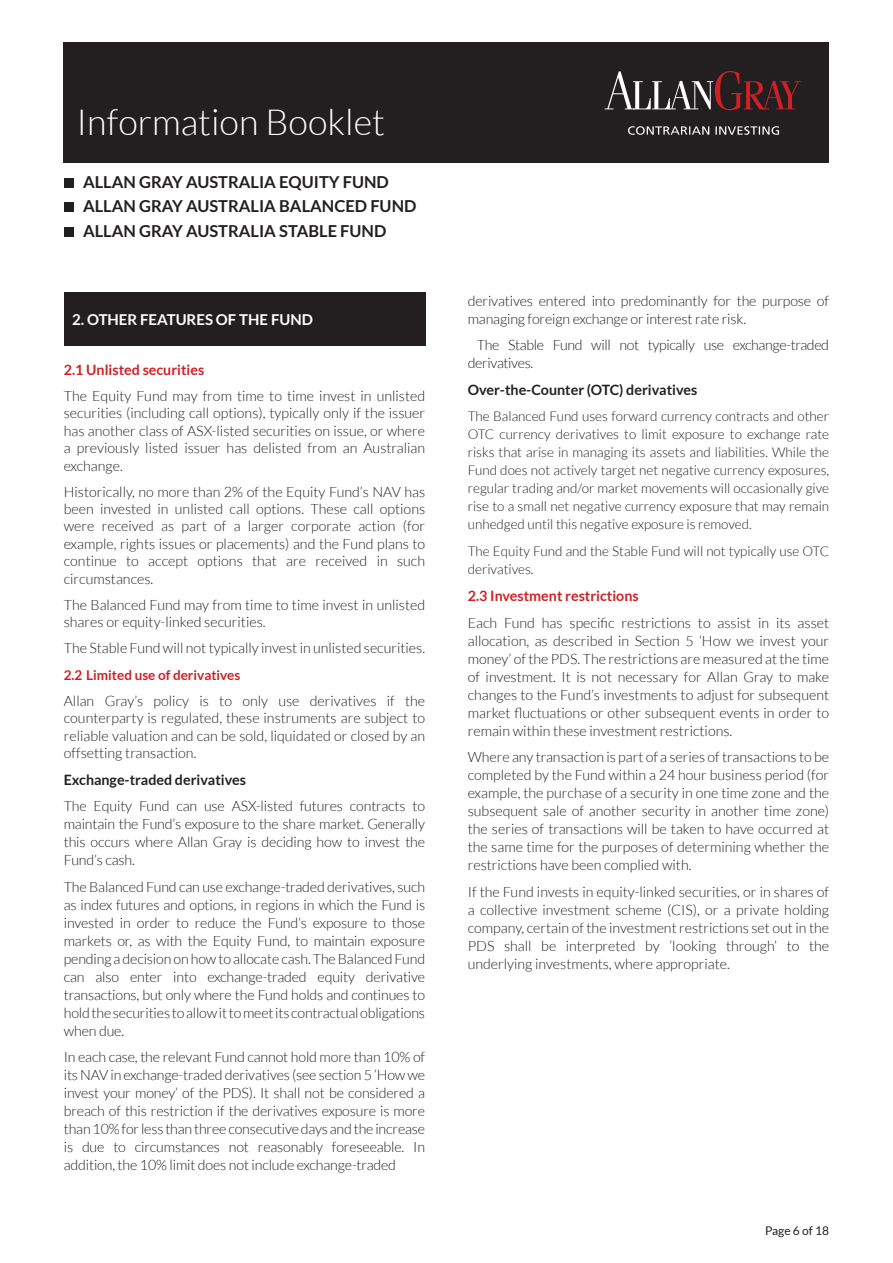
<style>
.page{position:relative;width:893px;height:1263px;background:#fff}
.page>*{position:absolute;margin:0;border:0;box-sizing:border-box;transform-origin:0 0}
.t1{font:300 36px "Lato";color:#fff}
.t2{font:700 16.5px/24.5px "Lato";color:#231f20}
.t3{font:700 15px "Lato";color:#fff}
.t4{font:300 14.25px/18px "Lato";color:#231f20;text-align:justify}
.t5{font:300 14.25px/18px "Lato";letter-spacing:-.025em;color:#231f20}
.t6{font:700 14.25px "Lato";color:#231f20}
.t7{font:700 14.25px "Lato";color:#d02026}
.t8{font:300 13.5px/18px "Lato";color:#231f20;text-align:justify}
.t9{font:700 13.5px "Lato";color:#d02026}
.t10{font:12px "Lato";color:#231f20}
</style>
<div class="page">
<div style="left:64px;top:178px;width:9px;height:10px;background:#231f20"></div>
<div style="left:64px;top:202px;width:9px;height:10px;background:#231f20"></div>
<div style="left:64px;top:227px;width:9px;height:10px;background:#231f20"></div>
<div style="left:64px;top:43px;width:765px;height:120px;background:#231f20"></div>
<svg style="left:628px;top:126px;width:151px;height:9px"></svg>
<svg style="left:605px;top:71px;width:196px;height:39px"></svg>
<div style="left:64px;top:293px;width:361px;height:53px;background:#231f20"></div>
<h1 class="t1" style="left:77px;top:103px;width:310px">Information Booklet</h1>
<p class="t2" style="left:83px;top:169px;width:335px">ALLAN GRAY AUSTRALIA EQUITY FUND<br>ALLAN GRAY AUSTRALIA BALANCED FUND<br>ALLAN GRAY AUSTRALIA STABLE FUND</p>
<p class="t3" style="left:72px;top:311px;width:242px">2. OTHER FEATURES OF THE FUND</p>
<p class="t7" style="left:64px;top:362px;width:142px">2.1 Unlisted securities</p>
<p class="t4" style="left:64px;top:387px;width:363px;line-height:17.4px">The Equity Fund may from time to time invest in unlisted securities (including call options), typically only if the issuer has another class of ASX-listed securities on issue, or where a previously listed issuer has delisted from an Australian exchange.</p>
<p class="t4" style="left:64px;top:483px;width:363px;line-height:17.4px">Historically, no more than 2% of the Equity Fund’s NAV has been invested in unlisted call options. These call options were received as part of a larger corporate action (for example, rights issues or placements) and the Fund plans to continue to accept options that are received in such circumstances.</p>
<p class="t4" style="left:64px;top:596px;width:363px;line-height:17.4px">The Balanced Fund may from time to time invest in unlisted shares or equity-linked securities.</p>
<p class="t4" style="left:64px;top:639px;width:363px">The Stable Fund will not typically invest in unlisted securities.</p>
<p class="t9" style="left:64px;top:667px;width:178px">2.2 Limited use of derivatives</p>
<p class="t4" style="left:64px;top:692px;width:363px;line-height:17.4px">Allan Gray’s policy is to only use derivatives if the counterparty is regulated, these instruments are subject to reliable valuation and can be sold, liquidated or closed by an offsetting transaction.</p>
<p class="t6" style="left:64px;top:771px;width:184px">Exchange-traded derivatives</p>
<p class="t4" style="left:64px;top:797px;width:363px">The Equity Fund can use ASX-listed futures contracts to maintain the Fund’s exposure to the share market. Generally this occurs where Allan Gray is deciding how to invest the Fund’s cash.</p>
<p class="t4" style="left:64px;top:877px;width:363px">The Balanced Fund can use exchange-traded derivatives, such as index futures and options, in regions in which the Fund is invested in order to reduce the Fund’s exposure to those markets or, as with the Equity Fund, to maintain exposure pending a decision on how to allocate cash. The Balanced Fund can also enter into exchange-traded equity derivative transactions, but only where the Fund holds and continues to hold the securities to allow it to meet its contractual obligations when due.</p>
<p class="t4" style="left:64px;top:1048px;width:363px">In each case, the relevant Fund cannot hold more than 10% of its NAV in exchange-traded derivatives (see section 5 ‘How we invest your money’ of the PDS). It shall not be considered a breach of this restriction if the derivatives exposure is more than 10% for less than three consecutive days and the increase is due to circumstances not reasonably foreseeable. In addition, the 10% limit does not include exchange-traded</p>
<p class="t4" style="left:468px;top:292px;width:363px">derivatives entered into predominantly for the purpose of managing foreign exchange or interest rate risk.</p>
<p class="t5" style="left:468px;top:336px;width:363px;text-indent:9px">The Stable Fund will not typically use exchange-traded derivatives.</p>
<p class="t6" style="left:468px;top:381px;width:231px">Over-the-Counter (OTC) derivatives</p>
<p class="t8" style="left:468px;top:408px;width:363px">The Balanced Fund uses forward currency contracts and other OTC currency derivatives to limit exposure to exchange rate risks that arise in managing its assets and liabilities. While the Fund does not actively target net negative currency exposures, regular trading and/or market movements will occasionally give rise to a small net negative currency exposure that may remain unhedged until this negative exposure is removed.</p>
<p class="t8" style="left:468px;top:542px;width:363px">The Equity Fund and the Stable Fund will not typically use OTC derivatives.</p>
<p class="t7" style="left:468px;top:588px;width:172px">2.3 Investment restrictions</p>
<p class="t4" style="left:468px;top:614px;width:363px">Each Fund has specific restrictions to assist in its asset allocation, as described in Section 5 ‘How we invest your money’ of the PDS. The restrictions are measured at the time of investment. It is not necessary for Allan Gray to make changes to the Fund’s investments to adjust for subsequent market fluctuations or other subsequent events in order to remain within these investment restrictions.</p>
<p class="t4" style="left:468px;top:748px;width:363px">Where any transaction is part of a series of transactions to be completed by the Fund within a 24 hour business period (for example, the purchase of a security in one time zone and the subsequent sale of another security in another time zone) the series of transactions will be taken to have occurred at the same time for the purposes of determining whether the restrictions have been complied with.</p>
<p class="t4" style="left:468px;top:883px;width:363px">If the Fund invests in equity-linked securities, or in shares of a collective investment scheme (CIS), or a private holding company, certain of the investment restrictions set out in the PDS shall be interpreted by ‘looking through’ to the underlying investments, where appropriate.</p>
<p class="t10" style="left:765px;top:1224px;width:66px">Page 6 of 18</p>
</div>
